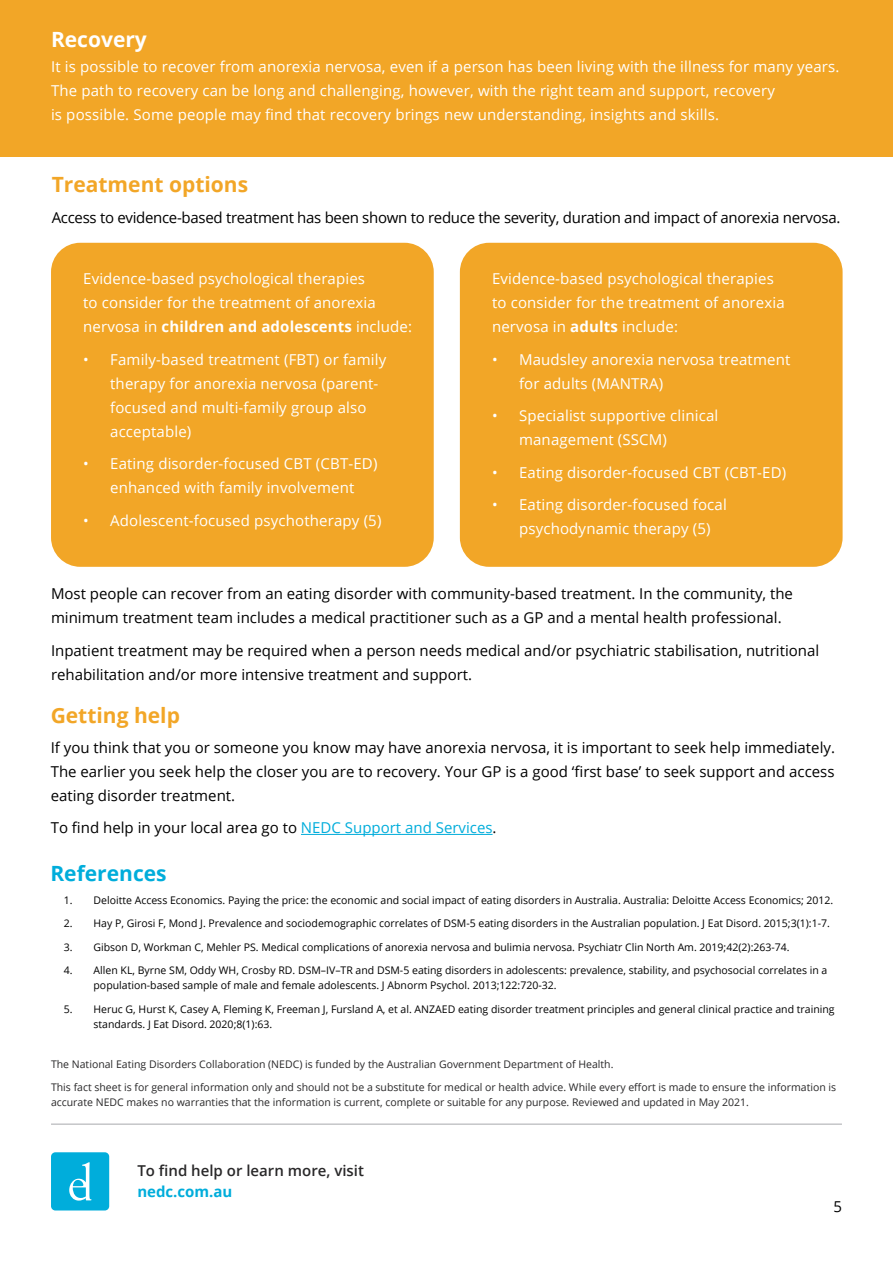
<style>
.page{position:relative;width:893px;height:1263px;background:#fff}
.page>*{position:absolute;margin:0;border:0;box-sizing:border-box;transform-origin:0 0}
.t1{font:700 21px "Open Sans";color:#f2a627}
.t2{font:700 21px "Open Sans";color:#00addb}
.t3{font:700 21px "Open Sans";color:#fff}
.t4{font:15px/24px "Open Sans";letter-spacing:.01em;color:#fff}
.t5{font:15px/24px "Open Sans";color:#000}
.t6{font:15px "Open Sans";letter-spacing:-.02em;color:#000}
.t7{font:600 15px "Open Sans";color:#292829}
.t8{font:700 15px "Open Sans";color:#00addb}
.t9{font:10.5px/15px "Open Sans";color:#000}
.t10{font:10.5px/15px "Open Sans";color:#292829}
.s1{font-weight:700}
.s2{color:#00addb}
</style>
<div class="page">
<div style="left:55px;top:246px;width:375px;height:317px;background:#f2a627;border-radius:26px"></div>
<div style="left:51px;top:243px;width:383px;height:324px;border:8px solid #f2a627;border-radius:26px"></div>
<div style="left:51px;top:1152px;width:58px;height:58px;background:#00addb;border-radius:4px"></div>
<svg style="left:69px;top:1162px;width:22px;height:38px"></svg>
<hr style="left:51px;top:1124px;width:791px;height:1px;background:#a7a9ac">
<div style="left:464px;top:246px;width:375px;height:317px;background:#f2a627;border-radius:26px"></div>
<div style="left:460px;top:243px;width:383px;height:324px;border:8px solid #f2a627;border-radius:26px"></div>
<hr style="left:301px;top:834px;width:192px;height:1px;background:#00addb">
<div style="left:0;top:0;width:893px;height:156px;background:#f2a627"></div>
<h1 class="t3" style="left:51px;top:24px;width:97px">Recovery</h1>
<p class="t4" style="left:51px;top:54px;width:790px">It is possible to recover from anorexia nervosa, even if a person has been living with the illness for many years.<br>The path to recovery can be long and challenging, however, with the right team and support, recovery<br>is possible. Some people may find that recovery brings new understanding, insights and skills.</p>
<h1 class="t1" style="left:52px;top:170px;width:198px">Treatment options</h1>
<p class="t6" style="left:52px;top:208px;width:790px">Access to evidence-based treatment has been shown to reduce the severity, duration and impact of anorexia nervosa.</p>
<p class="t4" style="left:83px;top:266px;width:330px">Evidence-based psychological therapies<br>to consider for the treatment of anorexia nervosa in <span class="s1">children and adolescents</span> include:</p>
<p class="t4" style="left:110px;top:347px;width:278px;text-indent:-27px">• Family-based treatment (FBT) or family therapy for anorexia nervosa (parent&shy;focused and multi-family group also acceptable)</p>
<p class="t4" style="left:83px;top:451px;width:296px;text-align:center">• Eating disorder-focused CBT (CBT-ED) enhanced with family involvement</p>
<p class="t4" style="left:83px;top:508px;width:300px">• Adolescent-focused psychotherapy (5)</p>
<p class="t4" style="left:492px;top:266px;width:294px">Evidence-based psychological therapies to consider for the treatment of anorexia nervosa in <span class="s1">adults</span> include:</p>
<p class="t4" style="left:519px;top:347px;width:273px;text-indent:-27px">• Maudsley anorexia nervosa treatment for adults (MANTRA)</p>
<p class="t4" style="left:519px;top:403px;width:201px;text-indent:-27px">• Specialist supportive clinical management (SSCM)</p>
<p class="t4" style="left:492px;top:460px;width:296px">• Eating disorder-focused CBT (CBT-ED)</p>
<p class="t4" style="left:519px;top:492px;width:209px;text-indent:-27px">• Eating disorder-focused focal psychodynamic therapy (5)</p>
<p class="t5" style="left:51px;top:581px;width:743px">Most people can recover from an eating disorder with community-based treatment. In the community, the minimum treatment team includes a medical practitioner such as a GP and a mental health professional.</p>
<p class="t5" style="left:51px;top:638px;width:770px">Inpatient treatment may be required when a person needs medical and/or psychiatric stabilisation, nutritional rehabilitation and/or more intensive treatment and support.</p>
<h1 class="t1" style="left:51px;top:701px;width:131px">Getting help</h1>
<p class="t5" style="left:51px;top:735px;width:786px;text-align:justify">If you think that you or someone you know may have anorexia nervosa, it is important to seek help immediately.<br>The earlier you seek help the closer you are to recovery. Your GP is a good ‘first base’ to seek support and access eating disorder treatment.</p>
<p class="t5" style="left:51px;top:815px;width:447px">To find help in your local area go to <span class="s2">NEDC Support and Services</span>.</p>
<h1 class="t2" style="left:50px;top:858px;width:118px">References</h1>
<p class="t9" style="left:64px;top:892px;width:771px">1. Deloitte Access Economics. Paying the price: the economic and social impact of eating disorders in Australia. Australia: Deloitte Access Economics; 2012.</p>
<p class="t9" style="left:64px;top:916px;width:768px">2. Hay P, Girosi F, Mond J. Prevalence and sociodemographic correlates of DSM-5 eating disorders in the Australian population. J Eat Disord. 2015;3(1):1-7.</p>
<p class="t9" style="left:64px;top:939px;width:727px">3. Gibson D, Workman C, Mehler PS. Medical complications of anorexia nervosa and bulimia nervosa. Psychiatr Clin North Am. 2019;42(2):263-74.</p>
<p class="t9" style="left:94px;top:963px;width:735px;text-indent:-30px">4. Allen KL, Byrne SM, Oddy WH, Crosby RD. DSM–IV–TR and DSM-5 eating disorders in adolescents: prevalence, stability, and psychosocial correlates in a population-based sample of male and female adolescents. J Abnorm Psychol. 2013;122:720-32.</p>
<p class="t9" style="left:94px;top:1001px;width:743px;text-indent:-30px">5. Heruc G, Hurst K, Casey A, Fleming K, Freeman J, Fursland A, et al. ANZAED eating disorder treatment principles and general clinical practice and training standards. J Eat Disord. 2020;8(1):63.</p>
<p class="t10" style="left:51px;top:1056px;width:564px">The National Eating Disorders Collaboration (NEDC) is funded by the Australian Government Department of Health.</p>
<p class="t10" style="left:51px;top:1080px;width:787px">This fact sheet is for general information only and should not be a substitute for medical or health advice. While every effort is made to ensure the information is accurate NEDC makes no warranties that the information is current, complete or suitable for any purpose. Reviewed and updated in May 2021.</p>
<p class="t7" style="left:137px;top:1160px;width:228px">To find help or learn more, visit</p>
<p class="t8" style="left:137px;top:1181px;width:97px">nedc.com.au</p>
<p class="t5" style="left:833px;top:1194px;width:10px">5</p>
</div>
